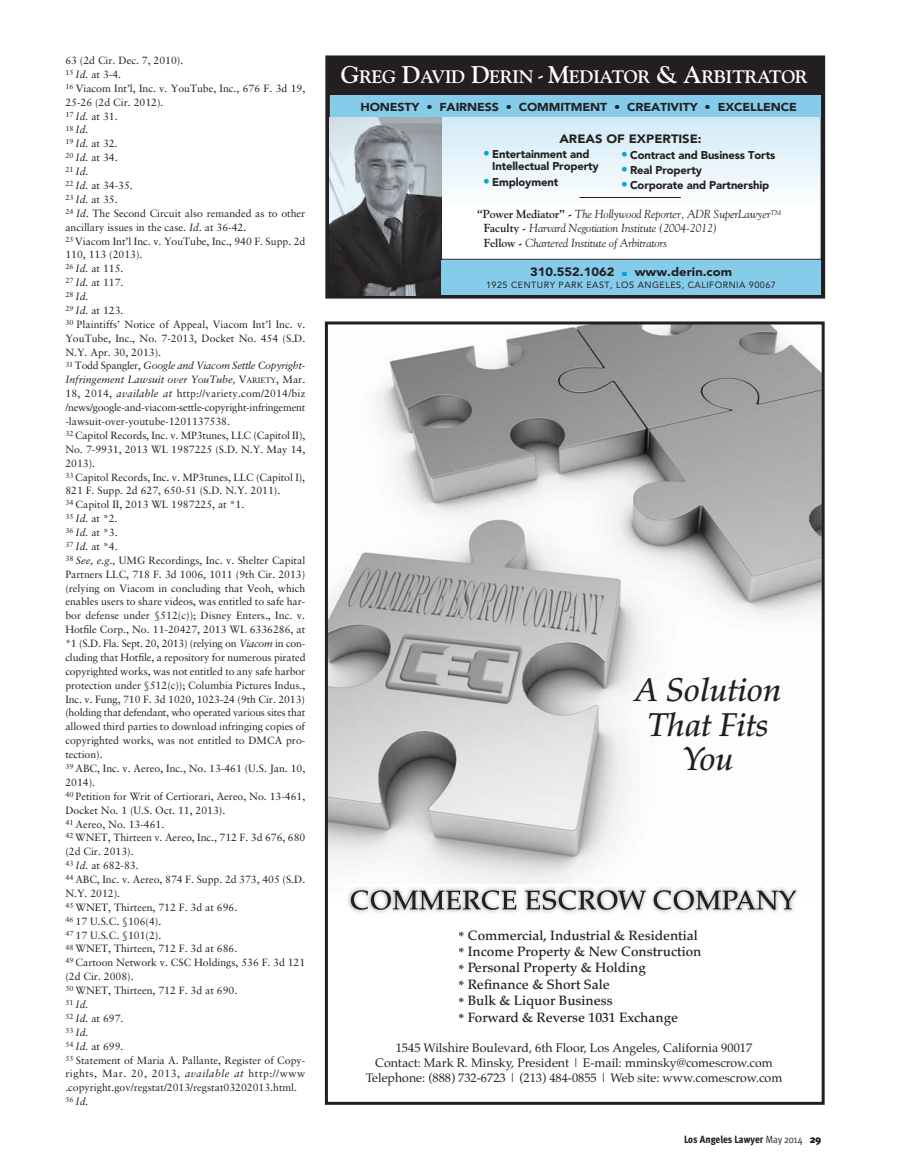
<style>
.page{position:relative;width:905px;height:1175px;background:#fff}
.page>*{position:absolute;margin:0;border:0;box-sizing:border-box;transform-origin:0 0}
.t1{font:italic 500 33px/34.5px "Palatino";color:#231f20;text-align:center}
.t2{font:18px "Goudy Bold Os F";letter-spacing:-.025em;color:#fff}
.t3{font:500 13.5px/16.4px "Palatino";color:#231f20}
.t4{font:12.3px/15.1px "Palatino";color:#231f20;text-align:center}
.t5{font:900 12px "Avenir";color:#231f20;scale:1.08 1}
.t6{font:italic 11.7px/14.4px "Goudy";letter-spacing:-.01em;color:#231f20}
.t7{font:900 11.55px "Avenir";letter-spacing:-.01em;color:#231f20;scale:1.08 1}
.t8{font:900 11.25px/12px "Avenir";letter-spacing:-.01em;color:#231f20}
.t9{font:10.5px/13.8px "Sabon";color:#231f20}
.t10{font:800 10.5px "Meta Cond";color:#231f20}
.t11{font:9px "Avenir";letter-spacing:.055em;color:#231f20}
.s1{font-style:italic}
.s2{font-size:7.8px}
.s3{font-size:24px}
.s4{font-family:"Goudy";font-weight:700}
.s5{font-size:13.5px;color:#00a7d9}
.s6{font-weight:700;font-style:normal}
.s7{color:#00a7d9}
.s8{font-family:"Meta Cond Normal";font-weight:400}
.s9{font-family:"Meta Plus";font-weight:900}
</style>
<div class="page">
<img style="left:329px;top:325px;width:491px;height:559px">
<div style="left:325px;top:321px;width:499px;height:783px;border:3px solid #231f20"></div>
<img style="left:348px;top:887px;width:450px;height:26px">
<svg style="left:351px;top:890px;width:165px;height:19px"></svg>
<svg style="left:525px;top:890px;width:121px;height:19px"></svg>
<svg style="left:653px;top:890px;width:143px;height:20px"></svg>
<hr style="left:440px;top:117px;width:383px;height:4px;background:#d6ecf7">
<div style="left:440px;top:118px;width:383px;height:5px;background:#cfe9f6"></div>
<hr style="left:440px;top:123px;width:383px;height:4px;background:#d1eaf6">
<div style="left:440px;top:127px;width:383px;height:5px;background:#dceff8"></div>
<div style="left:440px;top:129px;width:383px;height:5px;background:#d5ecf7"></div>
<hr style="left:440px;top:134px;width:383px;height:4px;background:#d7edf7">
<div style="left:440px;top:138px;width:383px;height:5px;background:#e0f1f8"></div>
<div style="left:440px;top:140px;width:383px;height:5px;background:#dbeff8"></div>
<div style="left:440px;top:145px;width:383px;height:5px;background:#ddf0f9"></div>
<div style="left:440px;top:149px;width:383px;height:5px;background:#dff1f9"></div>
<hr style="left:440px;top:154px;width:383px;height:4px;background:#e2f3fa">
<div style="left:440px;top:158px;width:383px;height:5px;background:#e5f3fa"></div>
<hr style="left:440px;top:163px;width:383px;height:4px;background:#e7f4fa">
<div style="left:440px;top:167px;width:383px;height:5px;background:#e9f5fa"></div>
<div style="left:440px;top:171px;width:383px;height:5px;background:#ecf7fb"></div>
<hr style="left:440px;top:176px;width:383px;height:4px;background:#eef7fc">
<div style="left:440px;top:180px;width:383px;height:5px;background:#f0f8fc"></div>
<hr style="left:440px;top:185px;width:383px;height:4px;background:#f3fafd">
<div style="left:440px;top:189px;width:383px;height:5px;background:#f6fbfd"></div>
<div style="left:440px;top:193px;width:383px;height:5px;background:#f8fcfd"></div>
<div style="left:440px;top:198px;width:383px;height:5px;background:#fafcfd"></div>
<div style="left:325px;top:55px;width:500px;height:243px;border:4px solid #231f20"></div>
<div style="left:326px;top:57px;width:498px;height:39px;background:#231f20"></div>
<img style="left:330px;top:117px;width:111px;height:178px">
<div style="left:441px;top:260px;width:379px;height:34px;background:#85cceb"></div>
<div style="left:330px;top:96px;width:490px;height:21px;background:#85cceb"></div>
<hr style="left:579px;top:197px;width:101px;height:1px;background:#231f20">
<hr style="left:440px;top:259px;width:381px;height:1px;background:#231f20">
<p class="t9" style="left:65px;top:54px;width:242px">63 (2d Cir. Dec. 7, 2010).<br><sup>15</sup> <span class="s1">Id.</span> at 3-4.<br><sup>16</sup> Viacom Int’l, Inc. v. YouTube, Inc., 676 F. 3d 19, 25-26 (2d Cir. 2012).<br><sup>17</sup> <span class="s1">Id.</span> at 31.<br><sup>18</sup> <span class="s1">Id.<br></span><sup>19</sup> <span class="s1">Id.</span> at 32.<br><sup>20</sup> <span class="s1">Id.</span> at 34.<br><sup>21</sup> <span class="s1">Id.<br></span><sup>22</sup> <span class="s1">Id.</span> at 34-35.<br><sup>23</sup> <span class="s1">Id.</span> at 35.<br><sup>24</sup> <span class="s1">Id.</span> The Second Circuit also remanded as to other ancillary issues in the case. <span class="s1">Id.</span> at 36-42.<br><sup>25</sup> Viacom Int’l Inc. v. YouTube, Inc., 940 F. Supp. 2d 110, 113 (2013).<br><sup>26</sup> <span class="s1">Id.</span> at 115.<br><sup>27</sup> <span class="s1">Id.</span> at 117.<br><sup>28</sup> <span class="s1">Id.<br></span><sup>29</sup> <span class="s1">Id.</span> at 123.<br><sup>30</sup> Plaintiffs’ Notice of Appeal, Viacom Int’l Inc. v.<br>YouTube, Inc., No. 7-2013, Docket No. 454 (S.D.<br>N.Y. Apr. 30, 2013).<br><sup>31</sup> Todd Spangler, <span class="s1">Google and Viacom Settle Copyright-Infringement Lawsuit over YouTube,</span> V<span class="s2">ARIETY</span>, Mar.<br>18, 2014, <span class="s1">available at</span> http://variety.com/2014/biz /news/google-and-viacom-settle-copyright-infringement -lawsuit-over-youtube-1201137538.<br><sup>32</sup> Capitol Records, Inc. v. MP3tunes, LLC (Capitol II), No. 7-9931, 2013 WL 1987225 (S.D. N.Y. May 14, 2013).<br><sup>33</sup> Capitol Records, Inc. v. MP3tunes, LLC (Capitol I), 821 F. Supp. 2d 627, 650-51 (S.D. N.Y. 2011).<br><sup>34</sup> Capitol II, 2013 WL 1987225, at *1.<br><sup>35</sup> <span class="s1">Id.</span> at *2.<br><sup>36</sup> <span class="s1">Id.</span> at *3.<br><sup>37</sup> <span class="s1">Id.</span> at *4.<br><sup>38</sup> <span class="s1">See, e.g.,</span> UMG Recordings, Inc. v. Shelter Capital Partners LLC, 718 F. 3d 1006, 1011 (9th Cir. 2013) (relying on Viacom in concluding that Veoh, which enables users to share videos, was entitled to safe har&shy;bor defense under §512(c)); Disney Enters., Inc. v.<br>Hotfile Corp., No. 11-20427, 2013 WL 6336286, at *1 (S.D. Fla. Sept. 20, 2013) (relying on <span class="s1">Viacom</span> in con&shy;cluding that Hotfile, a repository for numerous pirated copyrighted works, was not entitled to any safe harbor protection under §512(c)); Columbia Pictures Indus., Inc. v. Fung, 710 F. 3d 1020, 1023-24 (9th Cir. 2013) (holding that defendant, who operated various sites that allowed third parties to download infringing copies of copyrighted works, was not entitled to DMCA pro&shy;tection).<br><sup>39</sup> ABC, Inc. v. Aereo, Inc., No. 13-461 (U.S. Jan. 10, 2014).<br><sup>40</sup> Petition for Writ of Certiorari, Aereo, No. 13-461, Docket No. 1 (U.S. Oct. 11, 2013).<br><sup>41</sup> Aereo, No. 13-461.<br><sup>42</sup> WNET, Thirteen v. Aereo, Inc., 712 F. 3d 676, 680 (2d Cir. 2013).<br><sup>43</sup> <span class="s1">Id.</span> at 682-83.<br><sup>44</sup> ABC, Inc. v. Aereo, 874 F. Supp. 2d 373, 405 (S.D.<br>N.Y. 2012).<br><sup>45</sup> WNET, Thirteen, 712 F. 3d at 696.<br><sup>46</sup> 17 U.S.C. §106(4).<br><sup>47</sup> 17 U.S.C. §101(2).<br><sup>48</sup> WNET, Thirteen, 712 F. 3d at 686.<br><sup>49</sup> Cartoon Network v. CSC Holdings, 536 F. 3d 121 (2d Cir. 2008).<br><sup>50</sup> WNET, Thirteen, 712 F. 3d at 690.<br><sup>51</sup> <span class="s1">Id.<br></span><sup>52</sup> <span class="s1">Id.</span> at 697.<br><sup>53</sup> <span class="s1">Id.<br></span><sup>54</sup> <span class="s1">Id.</span> at 699.<br><sup>55</sup> Statement of Maria A. Pallante, Register of Copy&shy;rights, Mar. 20, 2013, <span class="s1">available at</span> http://www .copyright.gov/regstat/2013/regstat03202013.html.<br><sup>56</sup> <span class="s1">Id.</span></p>
<h2 class="t2" style="left:341px;top:70px;width:468px"><span class="s3">G</span>REG <span class="s3">D</span>AVID <span class="s3">D</span>ERIN <span class="s4">-</span> <span class="s3">M</span>EDIATOR <span class="s3">&amp; A</span>RBITRATOR</h2>
<p class="t7" style="left:360px;top:102px;width:406px">HONESTY • FAIRNESS • COMMITMENT • CREATIVITY • EXCELLENCE</p>
<p class="t5" style="left:559px;top:133px;width:133px">AREAS OF EXPERTISE:</p>
<p class="t8" style="left:492px;top:149px;width:108px;text-indent:-9px"><span class="s5">•</span> Entertainment and<br>Intellectual Property</p>
<p class="t8" style="left:483px;top:177px;width:77px"><span class="s5">•</span> Employment</p>
<p class="t8" style="left:621px;top:150px;width:156px"><span class="s5">•</span> Contract and Business Torts</p>
<p class="t8" style="left:621px;top:165px;width:82px"><span class="s5">•</span> Real Property</p>
<p class="t8" style="left:621px;top:180px;width:150px"><span class="s5">•</span> Corporate and Partnership</p>
<p class="t6" style="left:484px;top:206px;width:299px;text-indent:-7px"><span class="s6">“Power Mediator” -</span> The Hollywood Reporter, ADR SuperLawyer<sup>TM<br></sup><span class="s6">Faculty -</span> Harvard Negotiation Institute (2004-2012)<br><span class="s6">Fellow -</span> Chartered Institute of Arbitrators</p>
<p class="t5" style="left:530px;top:267px;width:188px">310.552.1062 <span class="s7">■</span> www.derin.com</p>
<p class="t11" style="left:486px;top:282px;width:291px">1925 CENTURY PARK EAST, LOS ANGELES, CALIFORNIA 90067</p>
<h1 class="t1" style="left:635px;top:676px;width:148px">A Solution<br>That Fits<br>You</h1>
<p class="t3" style="left:458px;top:928px;width:245px">* Commercial, Industrial &amp; Residential * Income Property &amp; New Construction * Personal Property &amp; Holding<br>* Refinance &amp; Short Sale<br>* Bulk &amp; Liquor Business<br>* Forward &amp; Reverse 1031 Exchange</p>
<p class="t4" style="left:366px;top:1040px;width:418px">1545 Wilshire Boulevard, 6th Floor, Los Angeles, California 90017<br>Contact: Mark R. Minsky, President | E-mail: mminsky@comescrow.com<br>Telephone: (888) 732-6723 | (213) 484-0855 | Web site: www.comescrow.com</p>
<p class="t10" style="left:684px;top:1135px;width:139px">Los Angeles Lawyer <span class="s8">May 2014</span> <span class="s9">29</span></p>
</div>
